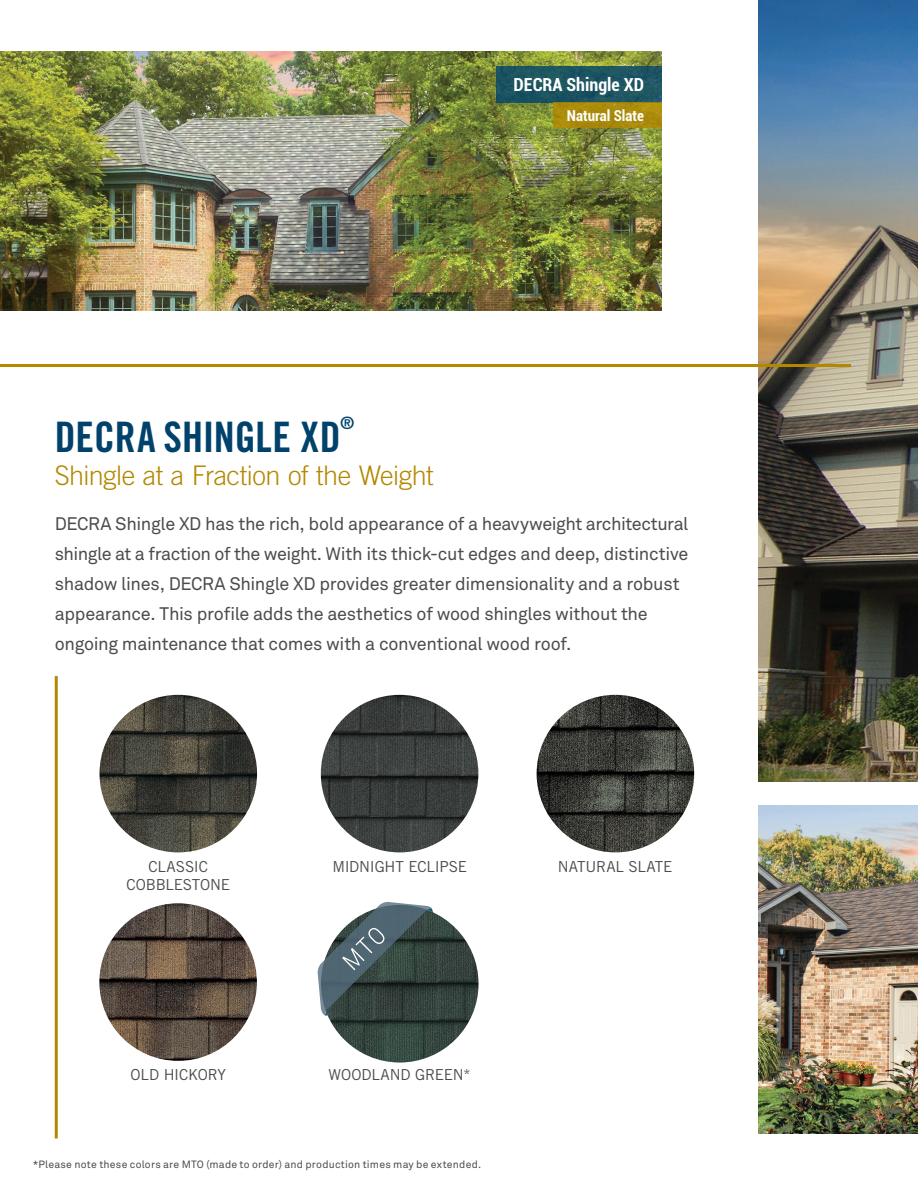
<style>
.page{position:relative;width:918px;height:1188px;background:#fff}
.page>*{position:absolute;margin:0;border:0;box-sizing:border-box;transform-origin:0 0}
.t1{font:42px "Trade Gothic LT Std Bd Cn 20";letter-spacing:-.005em;color:#00426b}
.t2{font:300 27px "Trade Gothic LT Std";letter-spacing:-.02em;color:#b38800}
.t3{font:18px/30px "Akkurat Std";letter-spacing:-.02em;color:#4b4c4d}
.t4{font:700 condensed 18px "Roboto";color:#fff}
.t5{font:17.1px "Trade Gothic LT Std Bd Cn 20";color:#00426b}
.Color_Captions{font:15.15px/18.1px "Trade Gothic LT Std";letter-spacing:-.015em;color:#4b4c4d;text-align:center}
.t6{font:700 condensed 15px "Roboto";color:#fff}
.t7{font:10.5px "Akkurat Std";letter-spacing:.02em;color:#4b4c4d}
</style>
<div class="page">
<img style="left:758px;top:0;width:160px;height:781px">
<img style="left:99px;top:695px;width:158px;height:157px;border-radius:79px">
<img style="left:537px;top:695px;width:157px;height:157px;border-radius:79px">
<img style="left:321px;top:695px;width:157px;height:157px;border-radius:79px">
<img style="left:99px;top:903px;width:158px;height:158px;border-radius:79px">
<img style="left:758px;top:806px;width:160px;height:328px">
<img style="left:0;top:51px;width:662px;height:260px">
<hr style="left:0;top:364px;width:851px;height:3px;background:#b38800">
<div style="left:496px;top:66px;width:166px;height:37px;background:#1d5461"></div>
<div style="left:553px;top:103px;width:109px;height:25px;background:#aa8b0b"></div>
<img style="left:321px;top:905px;width:158px;height:158px;border-radius:79px">
<svg style="left:318px;top:902px;width:114px;height:114px"></svg>
<svg style="left:342px;top:928px;width:43px;height:42px;background:#5d7178"></svg>
<hr style="left:55px;top:676px;width:3px;height:462px;background:#b38800">
<p class="t4" style="left:514px;top:72px;width:132px">DECRA Shingle XD</p>
<p class="t6" style="left:567px;top:105px;width:79px">Natural Slate</p>
<p class="t1" style="left:55px;top:412px;width:288px">DECRA SHINGLE XD</p>
<p class="t5" style="left:341px;top:413px;width:15px">®</p>
<p class="t2" style="left:55px;top:459px;width:380px">Shingle at a Fraction of the Weight</p>
<p class="t3" style="left:55px;top:509px;width:635px">DECRA Shingle XD has the rich, bold appearance of a heavyweight architectural shingle at a fraction of the weight. With its thick-cut edges and deep, distinctive shadow lines, DECRA Shingle XD provides greater dimensionality and a robust appearance. This profile adds the aesthetics of wood shingles without the ongoing maintenance that comes with a conventional wood roof.</p>
<p class="Color_Captions" style="left:126px;top:857px;width:105px">CLASSIC<br>COBBLESTONE</p>
<p class="Color_Captions" style="left:332px;top:857px;width:136px">MIDNIGHT ECLIPSE</p>
<p class="Color_Captions" style="left:558px;top:857px;width:116px">NATURAL SLATE</p>
<p class="Color_Captions" style="left:131px;top:1066px;width:97px">OLD HICKORY</p>
<p class="Color_Captions" style="left:329px;top:1066px;width:144px">WOODLAND GREEN*</p>
<p class="t7" style="left:33px;top:1158px;width:450px">*Please note these colors are MTO (made to order) and production times may be extended.</p>
</div>
